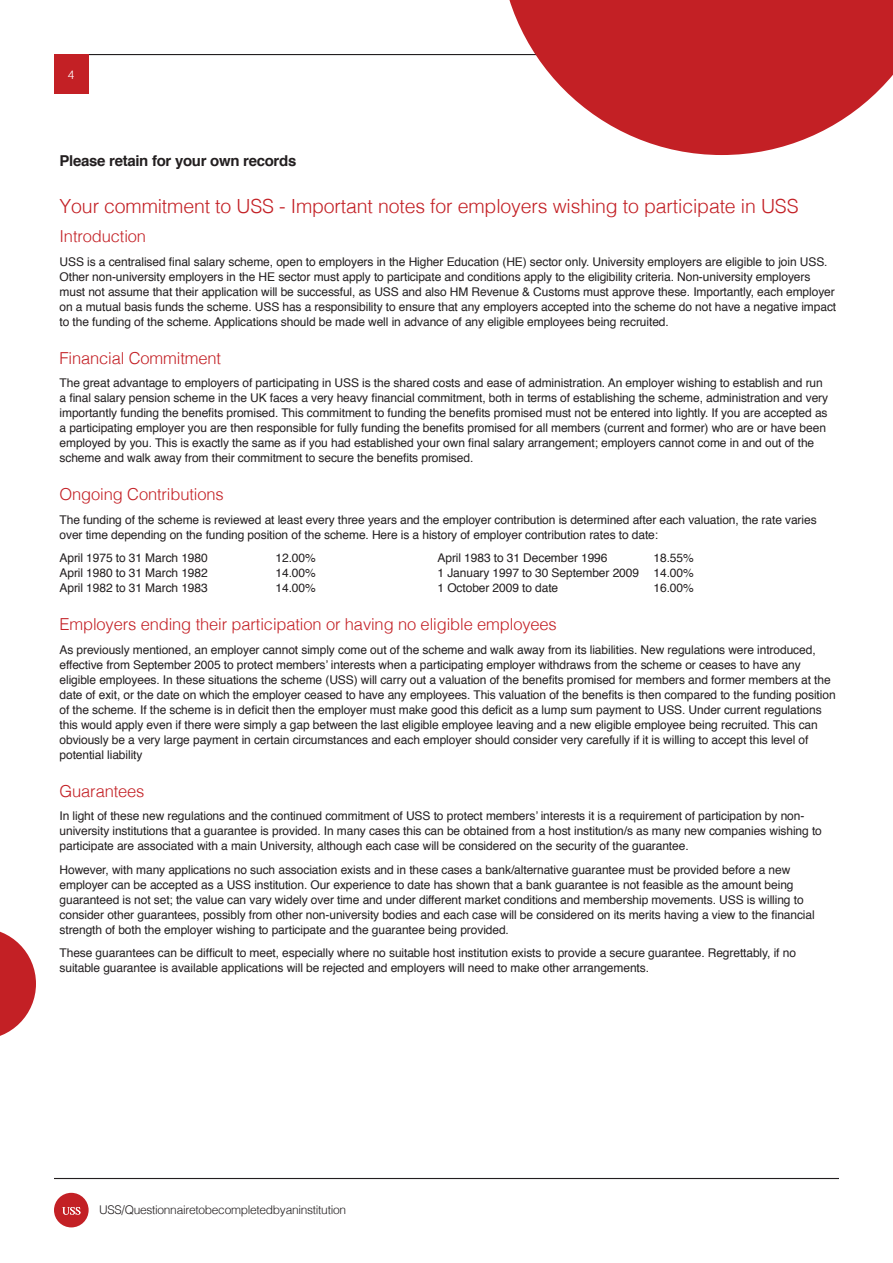
<style>
.page{position:relative;width:893px;height:1263px;background:#fff}
.page>*{position:absolute;margin:0;border:0;box-sizing:border-box;transform-origin:0 0}
.t1{font:300 19.5px "Helvetica";letter-spacing:-.01em;color:#c32025}
.t2{font:300 16.5px "Helvetica";letter-spacing:-.01em;color:#c32025}
.t3{font:700 15px "Helvetica";letter-spacing:-.02em;color:#231f20}
.t4{font:12px/15px "Helvetica";letter-spacing:-.01em;color:#231f20}
.t5{font:300 12px "Helvetica";letter-spacing:-.025em;color:#231f20}
.t6{font:300 12px "Helvetica";color:#fff}
</style>
<div class="page">
<hr style="left:54px;top:54px;width:785px;height:1px;background:#231f20">
<svg style="left:499px;top:0;width:394px;height:155px;fill:#c32025"></svg>
<svg style="left:0;top:931px;width:36px;height:105px"></svg>
<hr style="left:54px;top:1178px;width:785px;height:1px;background:#231f20">
<div style="left:54px;top:1193px;width:35px;height:34px;background:#c32025;border-radius:50%"></div>
<svg style="left:62px;top:1207px;width:19px;height:8px"></svg>
<div style="left:54px;top:54px;width:35px;height:40px;background:#c32025"></div>
<p class="t6" style="left:68px;top:65px;width:8px">4</p>
<p class="t3" style="left:60px;top:149px;width:238px">Please retain for your own records</p>
<p class="t1" style="left:60px;top:189px;width:741px">Your commitment to USS - Important notes for employers wishing to participate in USS</p>
<p class="t2" style="left:60px;top:222px;width:88px">Introduction</p>
<p class="t4" style="left:60px;top:254px;width:778px">USS is a centralised final salary scheme, open to employers in the Higher Education (HE) sector only. University employers are eligible to join USS.<br>Other non-university employers in the HE sector must apply to participate and conditions apply to the eligibility criteria. Non-university employers must not assume that their application will be successful, as USS and also HM Revenue &amp; Customs must approve these. Importantly, each employer on a mutual basis funds the scheme. USS has a responsibility to ensure that any employers accepted into the scheme do not have a negative impact to the funding of the scheme. Applications should be made well in advance of any eligible employees being recruited.</p>
<p class="t2" style="left:60px;top:344px;width:163px">Financial Commitment</p>
<p class="t4" style="left:60px;top:376px;width:770px">The great advantage to employers of participating in USS is the shared costs and ease of administration. An employer wishing to establish and run a final salary pension scheme in the UK faces a very heavy financial commitment, both in terms of establishing the scheme, administration and very importantly funding the benefits promised. This commitment to funding the benefits promised must not be entered into lightly. If you are accepted as a participating employer you are then responsible for fully funding the benefits promised for all members (current and former) who are or have been employed by you. This is exactly the same as if you had established your own final salary arrangement; employers cannot come in and out of the scheme and walk away from their commitment to secure the benefits promised.</p>
<p class="t2" style="left:60px;top:480px;width:166px">Ongoing Contributions</p>
<p class="t4" style="left:60px;top:512px;width:759px">The funding of the scheme is reviewed at least every three years and the employer contribution is determined after each valuation, the rate varies over time depending on the funding position of the scheme. Here is a history of employer contribution rates to date:</p>
<p class="t4" style="left:60px;top:551px;width:150px">April 1975 to 31 March 1980</p>
<p class="t4" style="left:276px;top:551px;width:42px">12.00%</p>
<p class="t4" style="left:438px;top:551px;width:171px">April 1983 to 31 December 1996</p>
<p class="t4" style="left:654px;top:551px;width:42px">18.55%</p>
<p class="t4" style="left:60px;top:566px;width:150px">April 1980 to 31 March 1982</p>
<p class="t4" style="left:276px;top:566px;width:42px">14.00%</p>
<p class="t4" style="left:438px;top:566px;width:258px">1 January 1997 to 30 September 2009 14.00%</p>
<p class="t4" style="left:60px;top:581px;width:150px">April 1982 to 31 March 1983</p>
<p class="t4" style="left:276px;top:581px;width:42px">14.00%</p>
<p class="t4" style="left:438px;top:581px;width:122px">1 October 2009 to date</p>
<p class="t4" style="left:654px;top:581px;width:42px">16.00%</p>
<p class="t2" style="left:60px;top:610px;width:499px">Employers ending their participation or having no eligible employees</p>
<p class="t4" style="left:60px;top:642px;width:778px">As previously mentioned, an employer cannot simply come out of the scheme and walk away from its liabilities. New regulations were introduced, effective from September 2005 to protect members’ interests when a participating employer withdraws from the scheme or ceases to have any eligible employees. In these situations the scheme (USS) will carry out a valuation of the benefits promised for members and former members at the date of exit, or the date on which the employer ceased to have any employees. This valuation of the benefits is then compared to the funding position of the scheme. If the scheme is in deficit then the employer must make good this deficit as a lump sum payment to USS. Under current regulations this would apply even if there were simply a gap between the last eligible employee leaving and a new eligible employee being recruited. This can obviously be a very large payment in certain circumstances and each employer should consider very carefully if it is willing to accept this level of potential liability</p>
<p class="t2" style="left:60px;top:777px;width:87px">Guarantees</p>
<p class="t4" style="left:60px;top:809px;width:764px">In light of these new regulations and the continued commitment of USS to protect members’ interests it is a requirement of participation by non&shy;university institutions that a guarantee is provided. In many cases this can be obtained from a host institution/s as many new companies wishing to participate are associated with a main University, although each case will be considered on the security of the guarantee.</p>
<p class="t4" style="left:60px;top:862px;width:757px">However, with many applications no such association exists and in these cases a bank/alternative guarantee must be provided before a new employer can be accepted as a USS institution. Our experience to date has shown that a bank guarantee is not feasible as the amount being guaranteed is not set; the value can vary widely over time and under different market conditions and membership movements. USS is willing to consider other guarantees, possibly from other non-university bodies and each case will be considered on its merits having a view to the financial strength of both the employer wishing to participate and the guarantee being provided.</p>
<p class="t4" style="left:60px;top:946px;width:738px">These guarantees can be difficult to meet, especially where no suitable host institution exists to provide a secure guarantee. Regrettably, if no suitable guarantee is available applications will be rejected and employers will need to make other arrangements.</p>
<p class="t5" style="left:99px;top:1200px;width:248px">USS/Questionnairetobecompletedbyaninstitution</p>
</div>
